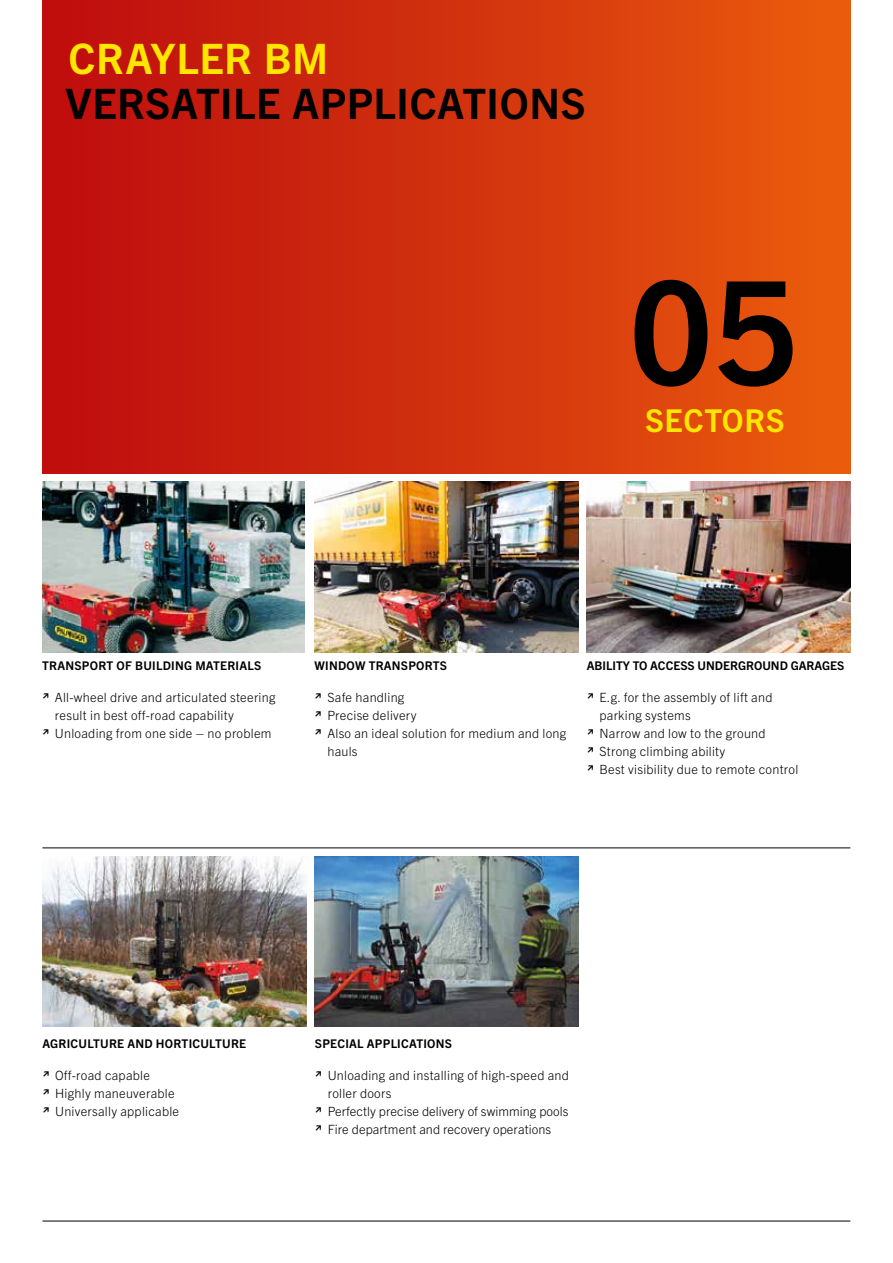
<style>
.page{position:relative;width:893px;height:1263px;background:#fff}
.page>*{position:absolute;margin:0;border:0;box-sizing:border-box;transform-origin:0 0}
.t1{font:700 144px "Trade Gothic Next LT Pro";color:#000}
.t2{font:700 42px "Trade Gothic Next LT Pro";letter-spacing:.01em;color:#000}
.t3{font:700 42px "Trade Gothic Next LT Pro";letter-spacing:.01em;color:#ffe600}
.t4{font:700 31.5px "Trade Gothic Next LT Pro";letter-spacing:.02em;color:#ffe600}
.t5{font:300 12.75px/18px "Trade Gothic Next LT Pro";letter-spacing:.02em;color:#000}
.t6{font:700 12px "Trade Gothic Next LT Pro";letter-spacing:.02em;color:#000}
.t7{font:700 12px "Trade Gothic Next LT Pro";color:#000}
</style>
<div class="page">
<img style="left:43px;top:482px;width:261px;height:170px">
<img style="left:314px;top:482px;width:264px;height:170px">
<img style="left:587px;top:482px;width:263px;height:170px">
<div style="left:43px;top:0;width:808px;height:473px;background:linear-gradient(to right,#bc0a0e,#e95b0d)"></div>
<hr style="left:42px;top:1221px;width:808px;height:1px;background:#000">
<hr style="left:42px;top:848px;width:808px;height:1px;background:#000">
<img style="left:42px;top:856px;width:264px;height:170px">
<img style="left:315px;top:856px;width:264px;height:170px">
<h2 class="t3" style="left:69px;top:29px;width:261px">CRAYLER BM</h2>
<h2 class="t2" style="left:65px;top:74px;width:522px">VERSATILE APPLICATIONS</h2>
<h1 class="t1" style="left:630px;top:232px;width:170px">05</h1>
<h3 class="t4" style="left:645px;top:398px;width:141px">SECTORS</h3>
<p class="t6" style="left:42px;top:658px;width:221px">TRANSPORT OF BUILDING MATERIALS</p>
<p class="t5" style="left:42px;top:688px;width:235px"><sup>≥</sup> All-wheel drive and articulated steering</p>
<p class="t5" style="left:55px;top:706px;width:180px">result in best off-road capability</p>
<p class="t5" style="left:42px;top:724px;width:231px"><sup>≥</sup> Unloading from one side – no problem</p>
<p class="t6" style="left:315px;top:658px;width:134px">WINDOW TRANSPORTS</p>
<p class="t5" style="left:315px;top:688px;width:91px"><sup>≥</sup> Safe handling</p>
<p class="t5" style="left:315px;top:706px;width:103px"><sup>≥</sup> Precise delivery</p>
<p class="t5" style="left:315px;top:724px;width:253px"><sup>≥</sup> Also an ideal solution for medium and long</p>
<p class="t5" style="left:327px;top:742px;width:32px">hauls</p>
<p class="t7" style="left:587px;top:658px;width:259px">ABILITY TO ACCESS UNDERGROUND GARAGES</p>
<p class="t5" style="left:587px;top:688px;width:187px"><sup>≥</sup> E.g. for the assembly of lift and</p>
<p class="t5" style="left:599px;top:706px;width:93px">parking systems</p>
<p class="t5" style="left:587px;top:724px;width:180px"><sup>≥</sup> Narrow and low to the ground</p>
<p class="t5" style="left:587px;top:742px;width:140px"><sup>≥</sup> Strong climbing ability</p>
<p class="t5" style="left:587px;top:760px;width:213px"><sup>≥</sup> Best visibility due to remote control</p>
<p class="t6" style="left:42px;top:1036px;width:205px">AGRICULTURE AND HORTICULTURE</p>
<p class="t5" style="left:42px;top:1066px;width:138px"><sup>≥</sup> Off-road capable<br><sup>≥</sup> Highly maneuverable <sup>≥</sup> Universally applicable</p>
<p class="t6" style="left:315px;top:1036px;width:138px">SPECIAL APPLICATIONS</p>
<p class="t5" style="left:315px;top:1066px;width:256px"><sup>≥</sup> Unloading and installing of high-speed and</p>
<p class="t5" style="left:328px;top:1084px;width:65px">roller doors</p>
<p class="t5" style="left:315px;top:1102px;width:255px"><sup>≥</sup> Perfectly precise delivery of swimming pools</p>
<p class="t5" style="left:315px;top:1120px;width:238px"><sup>≥</sup> Fire department and recovery operations</p>
</div>
